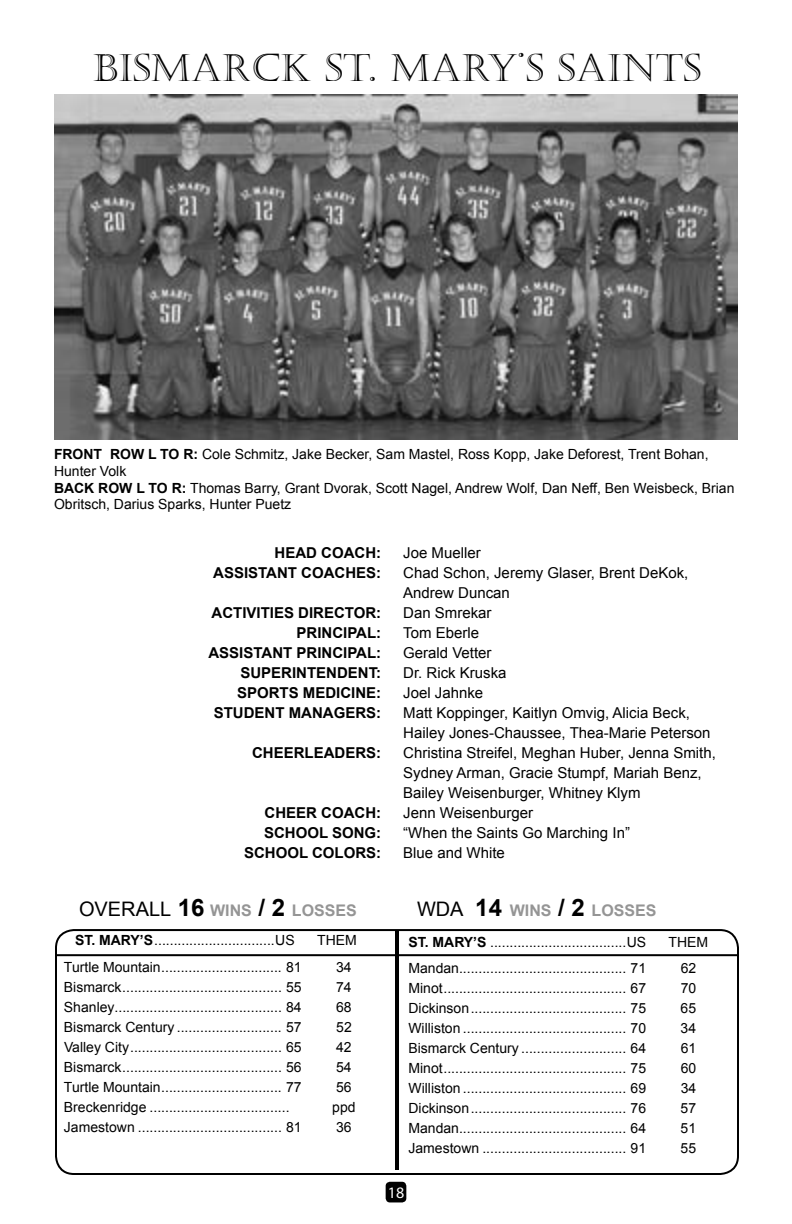
<style>
.page{position:relative;width:792px;height:1224px;background:#fff}
.page>*{position:absolute;margin:0;border:0;box-sizing:border-box;transform-origin:0 0}
.t1{font:38px "Castellar";color:#000}
.t2{font:700 16px "Arial";color:#959595}
.t3{font:16px "Myriad Pro";color:#fff}
.t4{font:15px/20px "Arial";color:#000}
.t5{font:700 15px "Arial";color:#000}
.t6{font:14px/16.8px "Arial";color:#000}
.t7{font:700 14px "Arial";color:#000}
.s1{font-weight:700}
.s2{font-weight:400;font-size:20px;color:#000}
.s3{font-size:24px;color:#000}
</style>
<div class="page">
<div style="left:55px;top:929px;width:684px;height:246px;border:2px solid #000;border-radius:18px"></div>
<hr style="left:55px;top:954px;width:684px;height:2px;background:#000">
<hr style="left:395px;top:930px;width:4px;height:240px;background:#000">
<img style="left:54px;top:94px;width:684px;height:346px">
<div style="left:386px;top:1182px;width:20px;height:20px;background:#000;border-radius:4px"></div>
<h1 class="t1" style="left:517px;top:22px;width:11px">.</h1>
<h1 class="t1" style="left:93px;top:46px;width:129px">BISMARC</h1>
<h1 class="t1" style="left:280px;top:46px;width:422px">K ST. MARY S SAINTS</h1>
<p class="t6" style="left:54px;top:446px;width:656px;text-indent:56px"><span class="s1">ROW L TO R:</span> Cole Schmitz, Jake Becker, Sam Mastel, Ross Kopp, Jake Deforest, Trent Bohan,<br>Hunter Volk</p>
<p class="t7" style="left:54px;top:478px;width:22px">BACK</p>
<p class="t7" style="left:54px;top:445px;width:20px">FRONT</p>
<p class="t6" style="left:54px;top:479px;width:682px;text-indent:44px"><span class="s1">ROW L TO R:</span> Thomas Barry, Grant Dvorak, Scott Nagel, Andrew Wolf, Dan Neff, Ben Weisbeck, Brian<br>Obritsch, Darius Sparks, Hunter Puetz</p>
<p class="t5" style="left:275px;top:542px;width:108px">HEAD COACH:</p>
<p class="t4" style="left:403px;top:543px;width:79px">Joe Mueller</p>
<p class="t5" style="left:213px;top:562px;width:170px">ASSISTANT COACHES:</p>
<p class="t4" style="left:403px;top:563px;width:287px">Chad Schon, Jeremy Glaser, Brent DeKok,<br>Andrew Duncan</p>
<p class="t5" style="left:212px;top:602px;width:171px">ACTIVITIES DIRECTOR:</p>
<p class="t4" style="left:403px;top:603px;width:90px">Dan Smrekar</p>
<p class="t5" style="left:297px;top:622px;width:86px">PRINCIPAL:</p>
<p class="t4" style="left:403px;top:623px;width:77px">Tom Eberle</p>
<p class="t5" style="left:208px;top:642px;width:21px">ASSISTANT</p>
<p class="t5" style="left:297px;top:642px;width:20px">PRINCIPAL</p>
<p class="t5" style="left:376px;top:642px;width:6px">:</p>
<p class="t4" style="left:403px;top:643px;width:90px">Gerald Vetter</p>
<p class="t5" style="left:240px;top:662px;width:142px">SUPERINTENDENT:</p>
<p class="t4" style="left:403px;top:663px;width:105px">Dr. Rick Kruska</p>
<p class="t5" style="left:237px;top:682px;width:146px">SPORTS MEDICINE:</p>
<p class="t4" style="left:403px;top:683px;width:82px">Joel Jahnke</p>
<p class="t5" style="left:214px;top:702px;width:22px">STUDENT</p>
<p class="t5" style="left:289px;top:702px;width:12px">MANAGERS</p>
<p class="t5" style="left:376px;top:702px;width:6px">:</p>
<p class="t4" style="left:403px;top:703px;width:309px">Matt Koppinger, Kaitlyn Omvig, Alicia Beck,<br>Hailey Jones-Chaussee, Thea-Marie Peterson</p>
<p class="t5" style="left:252px;top:742px;width:131px">CHEERLEADERS:</p>
<p class="t4" style="left:403px;top:743px;width:314px">Christina Streifel, Meghan Huber, Jenna Smith,<br>Sydney Arman, Gracie Stumpf, Mariah Benz,<br>Bailey Weisenburger, Whitney Klym</p>
<p class="t5" style="left:265px;top:802px;width:118px">CHEER COACH:</p>
<p class="t4" style="left:403px;top:803px;width:131px">Jenn Weisenburger</p>
<p class="t5" style="left:264px;top:822px;width:119px">SCHOOL SONG:</p>
<p class="t4" style="left:403px;top:823px;width:228px">“When the Saints Go Marching In”</p>
<p class="t5" style="left:244px;top:842px;width:139px">SCHOOL COLORS:</p>
<p class="t4" style="left:403px;top:843px;width:103px">Blue and White</p>
<p class="t2" style="left:79px;top:900px;width:279px"><span class="s2">OVERALL</span> <span class="s3">16</span> WINS <span class="s3">/ 2</span> LOSSES</p>
<p class="t2" style="left:417px;top:900px;width:241px"><span class="s2">WDA</span> <span class="s3">14</span> WINS <span class="s3">/ 2</span> LOSSES</p>
<p class="t6" style="left:408px;top:934px;width:239px"><span class="s1">ST. MARY’S</span> ...................................US</p>
<p class="t6" style="left:669px;top:934px;width:41px">THEM</p>
<p class="t6" style="left:408px;top:960px;width:239px">Mandan........................................... 71</p>
<p class="t6" style="left:681px;top:960px;width:17px">62</p>
<p class="t6" style="left:408px;top:980px;width:239px">Minot............................................... 67</p>
<p class="t6" style="left:681px;top:980px;width:17px">70</p>
<p class="t6" style="left:408px;top:1000px;width:239px">Dickinson........................................ 75</p>
<p class="t6" style="left:681px;top:1000px;width:17px">65</p>
<p class="t6" style="left:408px;top:1020px;width:239px">Williston .......................................... 70</p>
<p class="t6" style="left:681px;top:1020px;width:17px">34</p>
<p class="t6" style="left:408px;top:1040px;width:239px">Bismarck Century ........................... 64</p>
<p class="t6" style="left:681px;top:1040px;width:17px">61</p>
<p class="t6" style="left:408px;top:1060px;width:239px">Minot............................................... 75</p>
<p class="t6" style="left:681px;top:1060px;width:17px">60</p>
<p class="t6" style="left:408px;top:1080px;width:239px">Williston .......................................... 69</p>
<p class="t6" style="left:681px;top:1080px;width:17px">34</p>
<p class="t6" style="left:408px;top:1100px;width:239px">Dickinson........................................ 76</p>
<p class="t6" style="left:681px;top:1100px;width:17px">57</p>
<p class="t6" style="left:408px;top:1120px;width:239px">Mandan........................................... 64</p>
<p class="t6" style="left:681px;top:1120px;width:17px">51</p>
<p class="t6" style="left:408px;top:1140px;width:239px">Jamestown ..................................... 91</p>
<p class="t6" style="left:681px;top:1140px;width:17px">55</p>
<p class="t6" style="left:75px;top:932px;width:221px"><span class="s1">ST. MARY’S</span>...............................US</p>
<p class="t6" style="left:317px;top:932px;width:41px">THEM</p>
<p class="t6" style="left:64px;top:959px;width:239px">Turtle Mountain............................... 81</p>
<p class="t6" style="left:336px;top:959px;width:17px">34</p>
<p class="t6" style="left:64px;top:979px;width:239px">Bismarck......................................... 55</p>
<p class="t6" style="left:336px;top:979px;width:17px">74</p>
<p class="t6" style="left:64px;top:999px;width:239px">Shanley........................................... 84</p>
<p class="t6" style="left:336px;top:999px;width:17px">68</p>
<p class="t6" style="left:64px;top:1019px;width:239px">Bismarck Century ........................... 57</p>
<p class="t6" style="left:336px;top:1019px;width:17px">52</p>
<p class="t6" style="left:64px;top:1039px;width:239px">Valley City....................................... 65</p>
<p class="t6" style="left:336px;top:1039px;width:17px">42</p>
<p class="t6" style="left:64px;top:1059px;width:239px">Bismarck......................................... 56</p>
<p class="t6" style="left:336px;top:1059px;width:17px">54</p>
<p class="t6" style="left:64px;top:1079px;width:239px">Turtle Mountain............................... 77</p>
<p class="t6" style="left:336px;top:1079px;width:17px">56</p>
<p class="t6" style="left:64px;top:1099px;width:227px">Breckenridge ....................................</p>
<p class="t6" style="left:332px;top:1099px;width:25px">ppd</p>
<p class="t6" style="left:64px;top:1119px;width:239px">Jamestown ..................................... 81</p>
<p class="t6" style="left:336px;top:1119px;width:17px">36</p>
<p class="t3" style="left:388px;top:1183px;width:18px">18</p>
</div>
